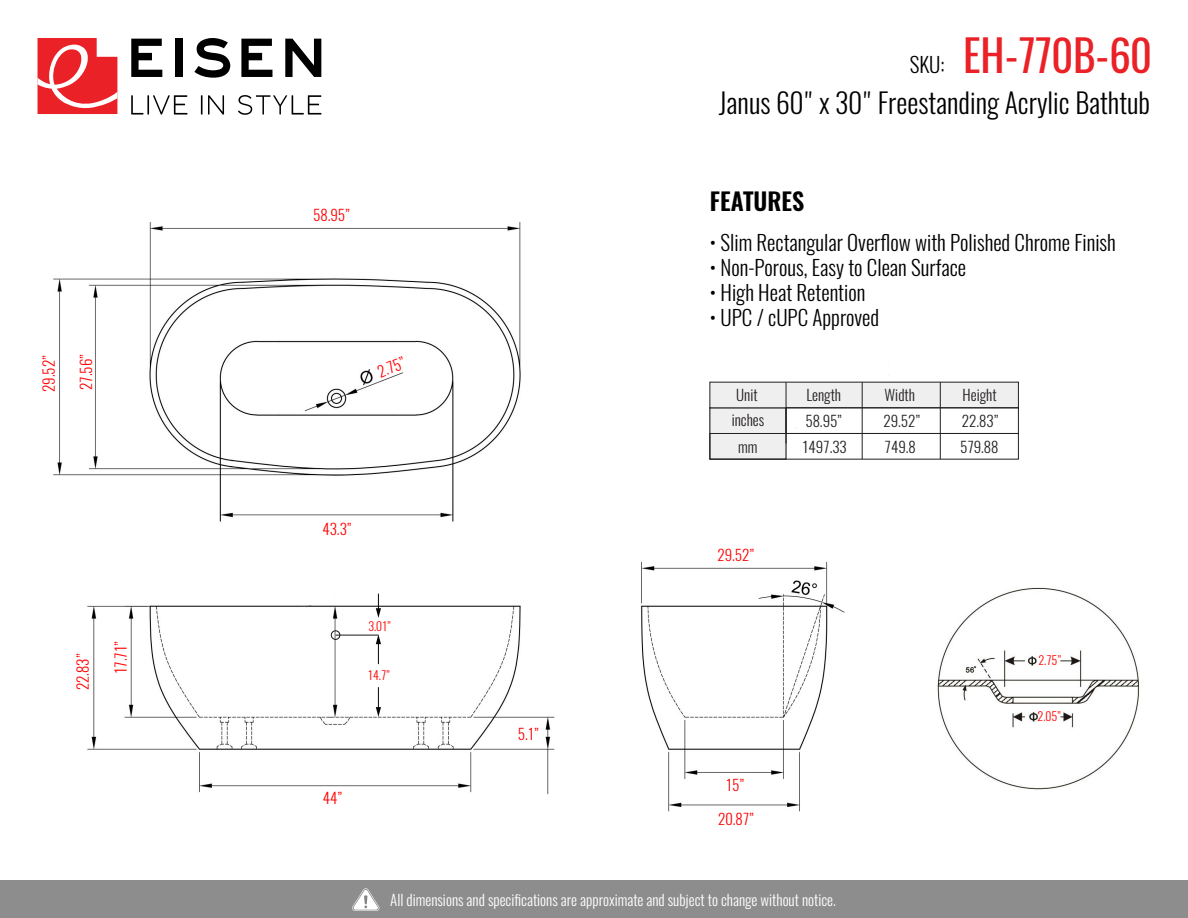
<style>
.page{position:relative;width:1188px;height:918px;background:#fff}
.page>*{position:absolute;margin:0;border:0;box-sizing:border-box;transform-origin:0 0}
.t1{font:43.05px "Oswald";color:#ea2127}
.t2{font:300 27.75px "Oswald";color:#000}
.t3{font:600 24px "Oswald";color:#000}
.t4{font:300 21px "Oswald";color:#000}
.t5{font:300 15px "Oswald";color:#fff}
.t6{font:300 15px "Oswald";color:#231f20}
.t7{font:300 15px "Oswald";color:#f00}
.t8{font:300 12px "Oswald";color:#f00}
.s1{font-weight:300;font-size:21px;color:#000}
</style>
<div class="page">
<img style="left:53px;top:222px;width:1087px;height:590px">
<div style="left:0;top:880px;width:1188px;height:38px;background:#8d8d8d"></div>
<svg style="left:131px;top:39px;width:31px;height:38px"></svg>
<div style="left:175px;top:39px;width:7px;height:38px;background:#000"></div>
<svg style="left:194px;top:38px;width:36px;height:40px"></svg>
<svg style="left:241px;top:39px;width:31px;height:38px"></svg>
<svg style="left:285px;top:39px;width:36px;height:38px"></svg>
<svg style="left:131px;top:95px;width:56px;height:20px"></svg>
<svg style="left:201px;top:95px;width:23px;height:20px"></svg>
<svg style="left:238px;top:95px;width:83px;height:20px"></svg>
<svg style="left:38px;top:38px;width:79px;height:76px"></svg>
<svg style="left:352px;top:888px;width:27px;height:23px"></svg>
<div style="left:709px;top:407px;width:77px;height:53px;background:#efefef"></div>
<div style="left:710px;top:382px;width:308px;height:26px;background:#efefef"></div>
<div style="left:786px;top:407px;width:233px;height:27px;border:1px solid #231f20"></div>
<div style="left:709px;top:433px;width:310px;height:27px;border:1px solid #231f20"></div>
<hr style="left:862px;top:382px;width:1px;height:77px;background:#231f20">
<hr style="left:940px;top:382px;width:1px;height:77px;background:#231f20">
<hr style="left:786px;top:382px;width:1px;height:62px;background:#231f20">
<svg style="left:376px;top:594px;width:5px;height:24px"></svg>
<svg style="left:376px;top:634px;width:5px;height:30px"></svg>
<svg style="left:376px;top:687px;width:5px;height:30px"></svg>
<div style="left:331px;top:630px;width:9px;height:10px;border:1px solid #161616;border-radius:50%"></div>
<hr style="left:336px;top:635px;width:42px;height:1px;background:#161616">
<p class="t7" style="left:35px;top:392px;width:38px;rotate:-90deg">29.52”</p>
<p class="t7" style="left:73px;top:390px;width:37px;rotate:-90deg">27.56”</p>
<p class="t7" style="left:69px;top:690px;width:38px;rotate:-90deg">22.83”</p>
<p class="t7" style="left:108px;top:674px;width:35px;rotate:-90deg">17.71”</p>
<h1 class="t1" style="left:910px;top:17px;width:243px"><span class="s1">SKU:</span> EH-770B-60</h1>
<h2 class="t2" style="left:719px;top:78px;width:433px">Janus 60" x 30" Freestanding Acrylic Bathtub</h2>
<p class="t7" style="left:313px;top:202px;width:38px">58.95”</p>
<p class="t7" style="left:373px;top:360px;width:30px;rotate:-21deg">2.75”</p>
<p class="t3" style="left:710px;top:189px;width:96px">FEATURES</p>
<p class="t4" style="left:710px;top:224px;width:408px">• Slim Rectangular Overflow with Polished Chrome Finish</p>
<p class="t4" style="left:710px;top:249px;width:258px">• Non-Porous, Easy to Clean Surface</p>
<p class="t4" style="left:710px;top:274px;width:157px">• High Heat Retention</p>
<p class="t4" style="left:710px;top:299px;width:171px">• UPC / cUPC Approved</p>
<p class="t6" style="left:736px;top:381px;width:23px">Unit</p>
<p class="t6" style="left:732px;top:406px;width:34px">inches</p>
<p class="t6" style="left:738px;top:434px;width:21px">mm</p>
<p class="t6" style="left:806px;top:382px;width:36px">Length</p>
<p class="t6" style="left:885px;top:382px;width:32px">Width</p>
<p class="t6" style="left:963px;top:382px;width:36px">Height</p>
<p class="t6" style="left:805px;top:408px;width:38px">58.95”</p>
<p class="t6" style="left:884px;top:408px;width:38px">29.52”</p>
<p class="t6" style="left:962px;top:408px;width:38px">22.83”</p>
<p class="t6" style="left:802px;top:434px;width:46px">1497.33</p>
<p class="t6" style="left:885px;top:434px;width:33px">749.8</p>
<p class="t6" style="left:960px;top:434px;width:40px">579.88</p>
<p class="t7" style="left:322px;top:515px;width:31px">43.3”</p>
<p class="t8" style="left:368px;top:615px;width:24px">3.01”</p>
<p class="t8" style="left:368px;top:665px;width:24px">14.7”</p>
<p class="t7" style="left:323px;top:785px;width:21px">44”</p>
<p class="t7" style="left:518px;top:720px;width:23px">5.1”</p>
<p class="t7" style="left:718px;top:542px;width:38px">29.52”</p>
<p class="t7" style="left:726px;top:772px;width:20px">15”</p>
<p class="t7" style="left:718px;top:805px;width:37px">20.87”</p>
<p class="t5" style="left:390px;top:886px;width:447px">All dimensions and specifications are approximate and subject to change without notice.</p>
<p class="t8" style="left:1038px;top:650px;width:24px">2.75”</p>
<p class="t8" style="left:1038px;top:706px;width:25px">2.05”</p>
</div>
